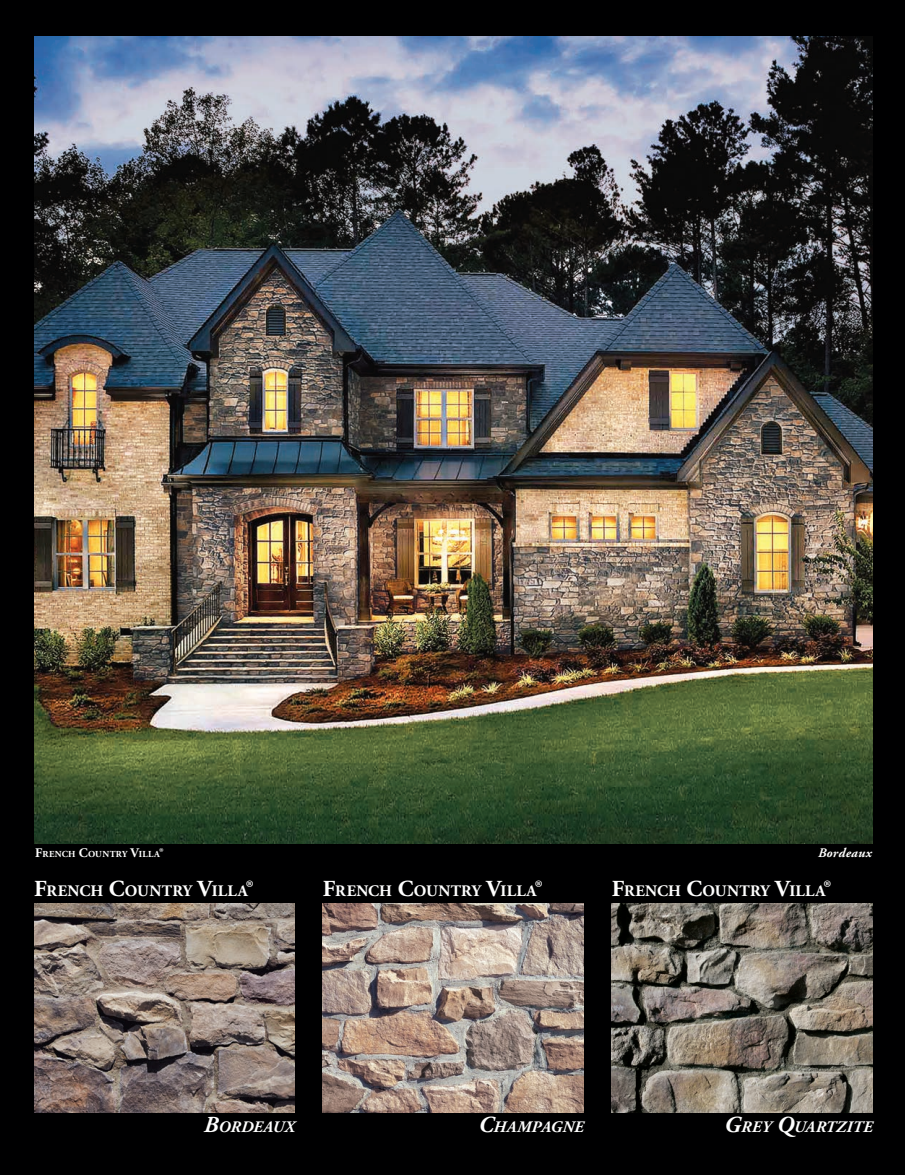
<style>
.page{position:relative;width:905px;height:1175px;background:#fff}
.page>*{position:absolute;margin:0;border:0;box-sizing:border-box;transform-origin:0 0}
.t1{font:700 16.05px "Adobe Garamond Pro";letter-spacing:.02em;color:#fff}
.t2{font:italic 700 16.05px "Adobe Garamond Pro";letter-spacing:.015em;color:#fff}
.t3{font:italic 700 13.05px "Adobe Garamond Pro";letter-spacing:.02em;color:#fff}
.t4{font:700 9.15px "Adobe Garamond Pro";letter-spacing:.035em;color:#fff}
.s1{font-size:13.05px}
.s2{font-size:22.8px}
</style>
<div class="page">
<div style="left:0;top:0;width:904px;height:1174px;background:#000001"></div>
<img style="left:34px;top:37px;width:838px;height:807px">
<img style="left:323px;top:903px;width:260px;height:209px">
<img style="left:611px;top:903px;width:261px;height:209px">
<img style="left:34px;top:903px;width:261px;height:209px">
<p class="t4" style="left:35px;top:849px;width:130px"><span class="s1">F</span>RENCH <span class="s1">C</span>OUNTRY <span class="s1">V</span>ILLA<span class="s1">®</span></p>
<p class="t3" style="left:818px;top:845px;width:55px">Bordeaux</p>
<p class="t1" style="left:323px;top:881px;width:221px"><span class="s2">F</span>RENCH <span class="s2">C</span>OUNTRY <span class="s2">V</span>ILLA<span class="s2">®</span></p>
<p class="t1" style="left:34px;top:881px;width:221px"><span class="s2">F</span>RENCH <span class="s2">C</span>OUNTRY <span class="s2">V</span>ILLA<span class="s2">®</span></p>
<p class="t1" style="left:611px;top:881px;width:221px"><span class="s2">F</span>RENCH <span class="s2">C</span>OUNTRY <span class="s2">V</span>ILLA<span class="s2">®</span></p>
<p class="t2" style="left:204px;top:1117px;width:92px"><span class="s2">B</span>ORDEAUX</p>
<p class="t2" style="left:478px;top:1117px;width:107px"><span class="s2">C</span>HAMPAGNE</p>
<p class="t2" style="left:724px;top:1117px;width:150px"><span class="s2">G</span>REY <span class="s2">Q</span>UARTZITE</p>
</div>
